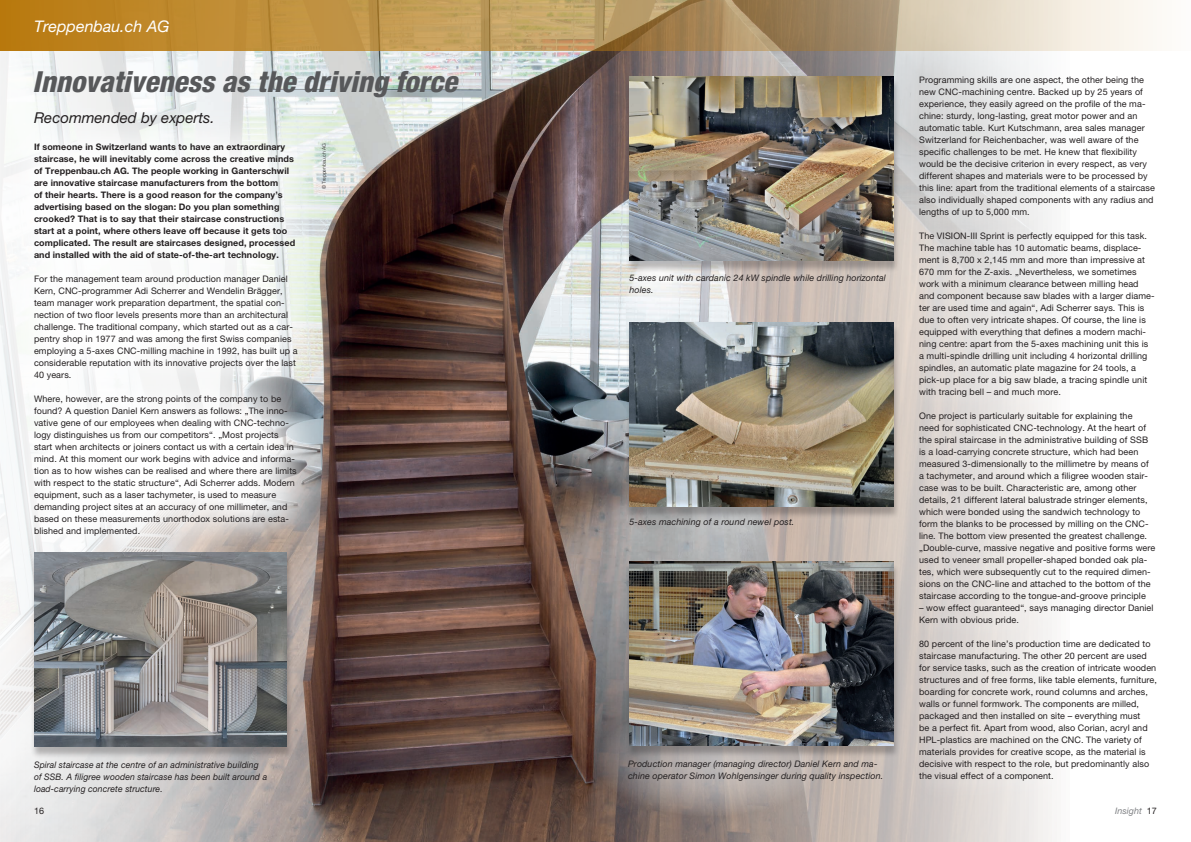
<style>
.page{position:relative;width:1191px;height:842px;background:#fff}
.page>*{position:absolute;margin:0;border:0;box-sizing:border-box;transform-origin:0 0}
.t1{font:italic 800 condensed 29px "Helvetica Neue";color:#57585a}
.t2{font:italic 16px "Helvetica Neue";color:#fff}
.t3{font:italic 15px "Helvetica Neue";color:#231f20}
.t4{font:9px/12px "Helvetica Neue";letter-spacing:.01em;color:#231f20}
.t5{font:700 9px/12px "Helvetica Neue";letter-spacing:.01em;color:#231f20}
.t6{font:italic 9px/12px "Helvetica Neue";letter-spacing:.01em;color:#231f20}
.t7{font:italic 9px/12px "Helvetica Neue";letter-spacing:.01em;color:#231f20;scale:.96 1}
.t8{font:italic 9px "Helvetica Neue";color:#808285}
.t9{font:300 5px "Helvetica Neue";color:#231f20}
.s1{font-style:normal;color:#231f20}
</style>
<div class="page">
<img style="left:0;top:51px;width:1057px;height:791px">
<svg style="left:593px;top:704px;width:235px;height:112px;background:#a09794"></svg>
<svg style="left:0;top:98px;width:342px;height:483px"></svg>
<svg style="left:0;top:0;width:1157px;height:51px;background:#c1a068"></svg>
<div style="left:911px;top:69px;width:266px;height:733px;background:#fff;opacity:.75"></div>
<div style="left:30px;top:554px;width:263px;height:205px;background:#231f20;opacity:.3"></div>
<img style="left:34px;top:553px;width:252px;height:193px">
<div style="left:625px;top:324px;width:275px;height:195px;background:#231f20;opacity:.3"></div>
<img style="left:629px;top:322px;width:264px;height:185px">
<div style="left:625px;top:78px;width:275px;height:195px;background:#231f20;opacity:.3"></div>
<img style="left:629px;top:77px;width:264px;height:184px">
<div style="left:625px;top:563px;width:275px;height:195px;background:#231f20;opacity:.3"></div>
<img style="left:629px;top:561px;width:264px;height:185px">
<h2 class="t2" style="left:34px;top:17px;width:137px">Treppenbau.ch AG</h2>
<h1 class="t1" style="left:33px;top:63px;width:426px">Innovativeness as the driving force</h1>
<h3 class="t3" style="left:34px;top:109px;width:182px">Recommended by experts.</h3>
<p class="t5" style="left:34px;top:141px;width:263px">If someone in Switzerland wants to have an extraordinary staircase, he will inevitably come across the creative minds of Treppenbau.ch AG. The people working in Ganterschwil are innovative staircase manufacturers from the bottom<br>of their hearts. There is a good reason for the company’s advertising based on the slogan: Do you plan something crooked? That is to say that their staircase constructions start at a point, where others leave off because it gets too complicated. The result are staircases designed, processed and installed with the aid of state-of-the-art technology.</p>
<p class="t4" style="left:34px;top:273px;width:265px">For the management team around production manager Daniel Kern, CNC-programmer Adi Scherrer and Wendelin Brägger, team manager work preparation department, the spatial con&shy;nection of two floor levels presents more than an architectural challenge. The traditional company, which started out as a car&shy;pentry shop in 1977 and was among the first Swiss companies employing a 5-axes CNC-milling machine in 1992, has built up a considerable reputation with its innovative projects over the last 40 years.</p>
<p class="t4" style="left:34px;top:393px;width:264px">Where, however, are the strong points of the company to be found? A question Daniel Kern answers as follows: „The inno&shy;vative gene of our employees when dealing with CNC-techno&shy;logy distinguishes us from our competitors“. „Most projects start when architects or joiners contact us with a certain idea in mind. At this moment our work begins with advice and informa&shy;tion as to how wishes can be realised and where there are limits with respect to the static structure“, Adi Scherrer adds. Modern equipment, such as a laser tachymeter, is used to measure demanding project sites at an accuracy of one millimeter, and based on these measurements unorthodox solutions are esta&shy;blished and implemented.</p>
<p class="t9" style="left:321px;top:189px;width:47px;rotate:-90deg">© Treppenbau.ch AG</p>
<p class="t7" style="left:34px;top:758px;width:244px">Spiral staircase at the centre of an administrative building of SSB. A filigree wooden staircase has been built around a load-carrying concrete structure.</p>
<p class="t6" style="left:629px;top:272px;width:258px">5-axes unit with cardanic 24 kW spindle while drilling horizontal holes.</p>
<p class="t6" style="left:629px;top:516px;width:166px">5-axes machining of a round newel post.</p>
<p class="t6" style="left:628px;top:758px;width:257px">Production manager (managing director) Daniel Kern and ma&shy;chine operator Simon Wohlgensinger during quality inspection.</p>
<p class="t4" style="left:919px;top:74px;width:237px">Programming skills are one aspect, the other being the new CNC-machining centre. Backed up by 25 years of experience, they easily agreed on the profile of the ma&shy;chine: sturdy, long-lasting, great motor power and an automatic table. Kurt Kutschmann, area sales manager Switzerland for Reichenbacher, was well aware of the specific challenges to be met. He knew that flexibility would be the decisive criterion in every respect, as very different shapes and materials were to be processed by this line: apart from the traditional elements of a staircase also individually shaped components with any radius and lengths of up to 5,000 mm.</p>
<p class="t4" style="left:919px;top:230px;width:237px">The VISION-III Sprint is perfectly equipped for this task.<br>The machine table has 10 automatic beams, displace&shy;ment is 8,700 x 2,145 mm and more than impressive at 670 mm for the Z-axis. „Nevertheless, we sometimes work with a minimum clearance between milling head and component because saw blades with a larger diame&shy;ter are used time and again“, Adi Scherrer says. This is due to often very intricate shapes. Of course, the line is equipped with everything that defines a modern machi&shy;ning centre: apart from the 5-axes machining unit this is a multi-spindle drilling unit including 4 horizontal drilling spindles, an automatic plate magazine for 24 tools, a pick-up place for a big saw blade, a tracing spindle unit with tracing bell – and much more.</p>
<p class="t4" style="left:919px;top:410px;width:238px">One project is particularly suitable for explaining the<br>need for sophisticated CNC-technology. At the heart of the spiral staircase in the administrative building of SSB is a load-carrying concrete structure, which had been measured 3-dimensionally to the millimetre by means of a tachymeter, and around which a filigree wooden stair&shy;case was to be built. Characteristic are, among other details, 21 different lateral balustrade stringer elements, which were bonded using the sandwich technology to form the blanks to be processed by milling on the CNC&shy;line. The bottom view presented the greatest challenge. „Double-curve, massive negative and positive forms were used to veneer small propeller-shaped bonded oak pla&shy;tes, which were subsequently cut to the required dimen&shy;sions on the CNC-line and attached to the bottom of the staircase according to the tongue-and-groove principle</p>
<p class="t4" style="left:919px;top:601px;width:236px">– wow effect guaranteed“, says managing director Daniel<br>Kern with obvious pride.</p>
<p class="t4" style="left:919px;top:637px;width:239px">80 percent of the line’s production time are dedicated to staircase manufacturing. The other 20 percent are used for service tasks, such as the creation of intricate wooden structures and of free forms, like table elements, furniture, boarding for concrete work, round columns and arches, walls or funnel formwork. The components are milled, packaged and then installed on site – everything must<br>be a perfect fit. Apart from wood, also Corian, acryl and HPL-plastics are machined on the CNC. The variety of materials provides for creative scope, as the material is decisive with respect to the role, but predominantly also the visual effect of a component.</p>
<p class="t4" style="left:34px;top:805px;width:12px">16</p>
<p class="t8" style="left:1115px;top:806px;width:43px">Insight <span class="s1">17</span></p>
</div>
